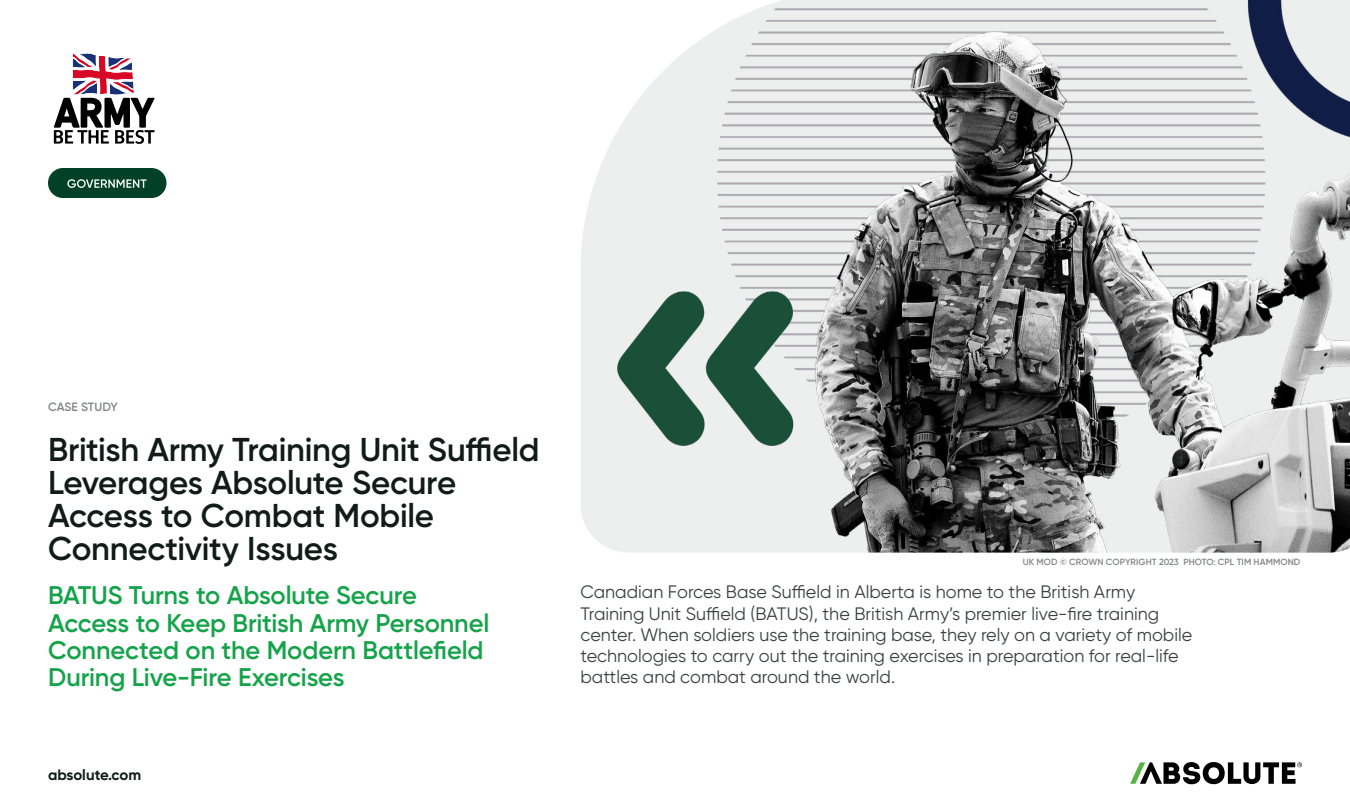
<style>
.page{position:relative;width:1350px;height:810px;background:#fff}
.page>*{position:absolute;margin:0;border:0;box-sizing:border-box;transform-origin:0 0}
.t1{font:600 33px/33px "Gilroy";letter-spacing:-.01em;color:#111c18}
.t2{font:600 25.5px/27px "Gilroy";letter-spacing:-.005em;color:#15a34a}
.t3{font:18px/21px "Gilroy";color:#39423e}
.t4{font:700 15px "Gilroy";color:#111c18}
.t5{font:600 12px "Gilroy";color:#808784}
.t6{font:600 9px "Gilroy";letter-spacing:.01em;color:#808784}
</style>
<div class="page">
<svg style="left:1130px;top:762px;width:172px;height:22px"></svg>
<svg style="left:54px;top:53px;width:100px;height:91px"></svg>
<div style="left:48px;top:168px;width:118px;height:30px;background:#02402a;border-radius:15px"></div>
<svg style="left:67px;top:179px;width:80px;height:9px"></svg>
<img style="left:581px;top:0;width:769px;height:553px">
<p class="t5" style="left:48px;top:399px;width:71px">CASE STUDY</p>
<h1 class="t1" style="left:48px;top:433px;width:493px">British Army Training Unit Suffield<br>Leverages Absolute Secure<br>Access to Combat Mobile<br>Connectivity Issues</h1>
<h2 class="t2" style="left:48px;top:582px;width:443px">BATUS Turns to Absolute Secure Access to Keep British Army Personnel Connected on the Modern Battlefield During Live-Fire Exercises</h2>
<p class="t4" style="left:48px;top:765px;width:95px">absolute.com</p>
<p class="t6" style="left:1023px;top:556px;width:279px">UK MOD © CROWN COPYRIGHT 2023 PHOTO: CPL TIM HAMMOND</p>
<p class="t3" style="left:580px;top:582px;width:613px">Canadian Forces Base Suffield in Alberta is home to the British Army Training Unit Suffield (BATUS), the British Army’s premier live-fire training center. When soldiers use the training base, they rely on a variety of mobile technologies to carry out the training exercises in preparation for real-life battles and combat around the world.</p>
</div>
